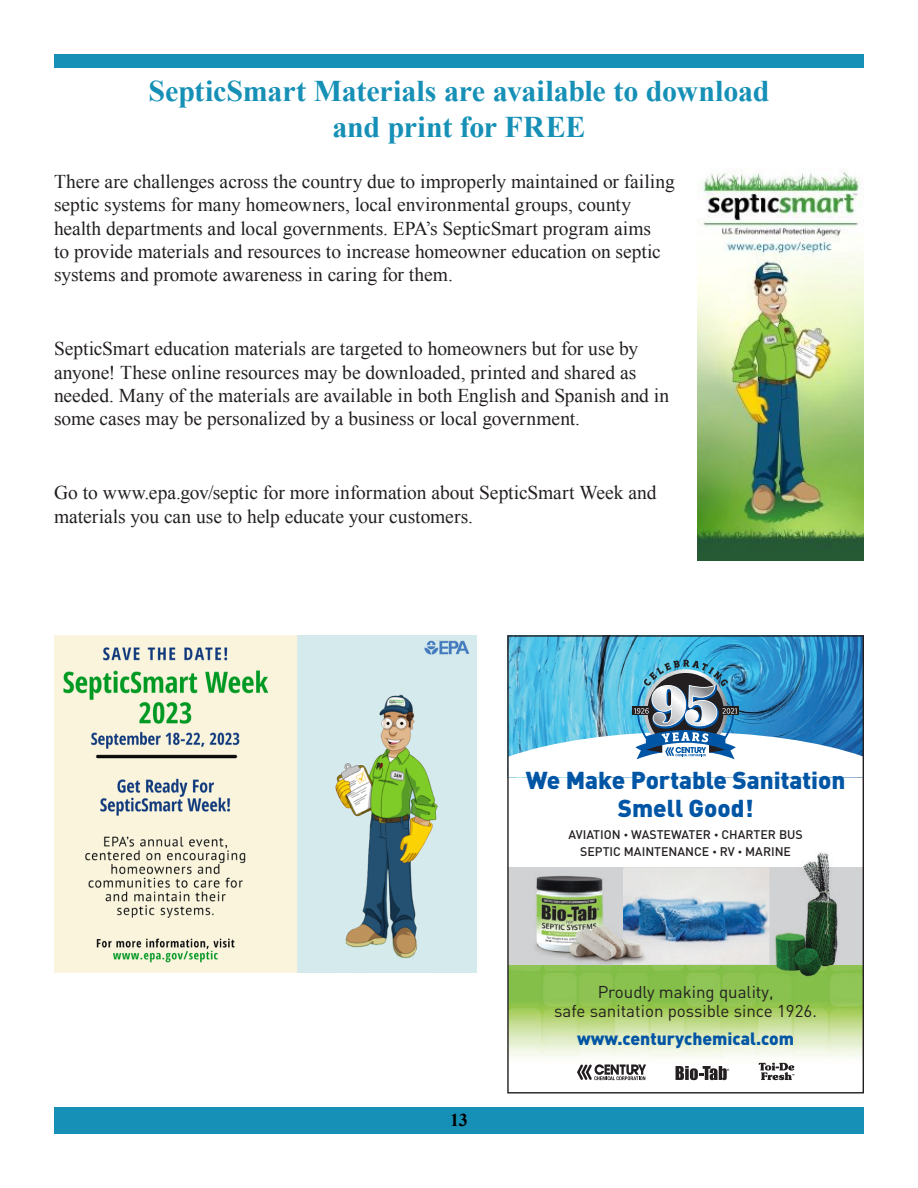
<style>
.page{position:relative;width:918px;height:1188px;background:#fff}
.page>*{position:absolute;margin:0;border:0;box-sizing:border-box;transform-origin:0 0}
.t1{font:700 30px/36px "Times New Roman";letter-spacing:-.005em;color:#1690b6;text-align:center}
.t2{font:900 24.15px/27.3px "DIN";color:#0155a5;text-align:center}
.Body_Text{font:19.5px/23.4px "Times New Roman";color:#231f20}
.t3{font:700 18px "Times New Roman";color:#000}
.t4{font:900 17.55px "DIN";color:#0155a5}
.t5{font:16.95px/19.4px "DIN";color:#231f20;text-align:center}
.t6{font:500 12.3px/17px "DIN";color:#231f20;text-align:center}
.s1{font-size:8.7px}
</style>
<div class="page">
<div style="left:54px;top:1107px;width:810px;height:27px;background:#1690b6"></div>
<div style="left:54px;top:54px;width:810px;height:14px;background:#1690b6"></div>
<img style="left:54px;top:635px;width:423px;height:338px">
<img style="left:698px;top:168px;width:166px;height:393px">
<img style="left:507px;top:635px;width:357px;height:459px">
<p class="t1" style="left:149px;top:73px;width:622px">SepticSmart Materials are available to download and print for FREE</p>
<p class="Body_Text" style="left:54px;top:169px;width:622px">There are challenges across the country due to improperly maintained or failing septic systems for many homeowners, local environmental groups, county health departments and local governments. EPA’s SepticSmart program aims<br>to provide materials and resources to increase homeowner education on septic systems and promote awareness in caring for them.</p>
<p class="Body_Text" style="left:54px;top:337px;width:617px">SepticSmart education materials are targeted to homeowners but for use by anyone! These online resources may be downloaded, printed and shared as needed. Many of the materials are available in both English and Spanish and in some cases may be personalized by a business or local government.</p>
<p class="Body_Text" style="left:54px;top:481px;width:604px">Go to www.epa.gov/septic for more information about SepticSmart Week and materials you can use to help educate your customers.</p>
<p class="t2" style="left:526px;top:766px;width:321px">We Make Portable Sanitation<br>Smell Good!</p>
<p class="t6" style="left:568px;top:826px;width:236px">AVIATION <span class="s1">•</span> WASTEWATER <span class="s1">•</span> CHARTER BUS<br>SEPTIC MAINTENANCE <span class="s1">•</span> RV <span class="s1">•</span> MARINE</p>
<p class="t3" style="left:450px;top:1108px;width:19px">13</p>
<p class="t5" style="left:554px;top:982px;width:264px">Proudly making quality,<br>safe sanitation possible since 1926.</p>
<p class="t4" style="left:577px;top:1027px;width:219px">www.centurychemical.com</p>
</div>
